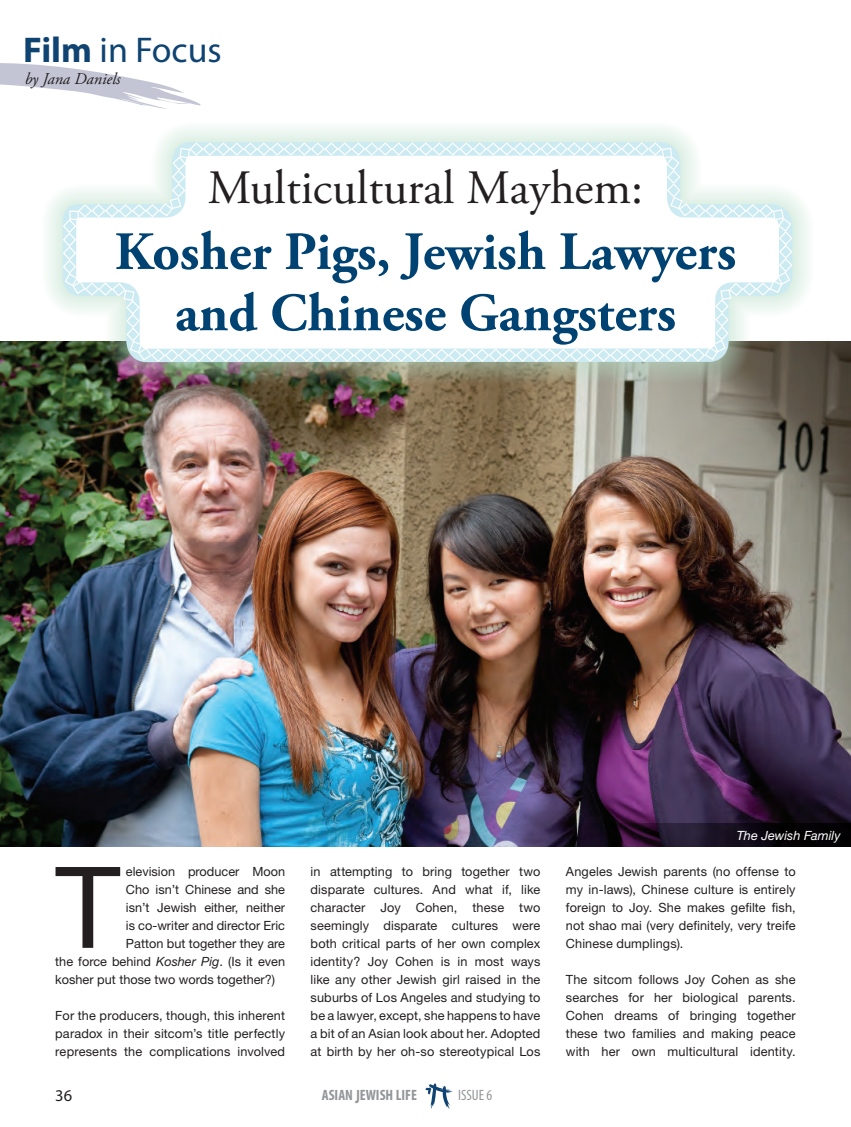
<style>
.page{position:relative;width:851px;height:1127px;background:#fff}
.page>*{position:absolute;margin:0;border:0;box-sizing:border-box;transform-origin:0 0}
.Body_text{font:113.1px "Helvetica Neue LT Std";color:#231f20}
.Body_text-2{font:700 53.85px "Adobe Garamond Pro";color:#004372}
.Body_text-3{font:47.85px "Adobe Garamond Pro";color:#231f20}
.t1{font:35.85px "Myriad Pro";color:#0f4371}
.t2{font:italic 16.5px "Adobe Garamond Pro";color:#231f20}
.t3{font:16.5px "Myriad Pro";color:#231f20}
.t4{font:700 condensed 15px "Myriad Pro";color:#939598}
.t5{font:condensed 15px "Myriad Pro";color:#939598}
.Body_text-4{font:12.75px/18px "Helvetica Neue LT Std";letter-spacing:.005em;color:#231f20;text-align:justify}
.Body_text-5{font:italic 12.75px "Helvetica Neue LT Std";color:#fff}
.s1{font-weight:700}
.s2{font-style:italic}
.s3{font-size:19.35px}
</style>
<div class="page">
<img style="left:0;top:342px;width:850px;height:504px">
<img style="left:42px;top:127px;width:771px;height:256px">
<svg style="left:56px;top:136px;width:743px;height:233px"></svg>
<svg style="left:62px;top:141px;width:731px;height:222px"></svg>
<svg style="left:425px;top:1083px;width:27px;height:25px"></svg>
<svg style="left:0;top:63px;width:201px;height:46px"></svg>
<svg style="left:493px;top:824px;width:357px;height:23px;background:#231a2e"></svg>
<p class="t1" style="left:23px;top:28px;width:200px"><span class="s1">Film</span> in Focus</p>
<p class="t2" style="left:25px;top:69px;width:97px">by Jana Daniels</p>
<p class="Body_text-3" style="left:208px;top:159px;width:437px">Multicultural Mayhem:</p>
<p class="Body_text-2" style="left:115px;top:220px;width:623px">Kosher Pigs, Jewish Lawyers</p>
<p class="Body_text-2" style="left:175px;top:282px;width:502px">and Chinese Gangsters</p>
<p class="Body_text" style="left:55px;top:840px;width:66px">T</p>
<p class="Body_text-4" style="left:126px;top:862px;width:160px">elevision producer Moon</p>
<p class="Body_text-4" style="left:126px;top:880px;width:161px">Cho isn’t Chinese and she</p>
<p class="Body_text-4" style="left:126px;top:898px;width:160px">isn’t Jewish either, neither</p>
<p class="Body_text-4" style="left:126px;top:916px;width:160px">is co-writer and director Eric</p>
<p class="Body_text-4" style="left:126px;top:934px;width:160px">Patton but together they are</p>
<p class="Body_text-4" style="left:55px;top:952px;width:231px">the force behind <span class="s2">Kosher Pig</span>. (Is it even</p>
<p class="Body_text-4" style="left:55px;top:970px;width:221px">kosher put those two words together?)</p>
<p class="Body_text-4" style="left:55px;top:1006px;width:231px">For the producers, though, this inherent paradox in their sitcom’s title perfectly represents the complications involved</p>
<p class="Body_text-5" style="left:736px;top:828px;width:105px">The Jewish Family</p>
<p class="Body_text-4" style="left:310px;top:862px;width:231px">in attempting to bring together two disparate cultures. And what if, like character Joy Cohen, these two seemingly disparate cultures were both critical parts of her own complex identity? Joy Cohen is in most ways like any other Jewish girl raised in the suburbs of Los Angeles and studying to be a lawyer, except, she happens to have a bit of an Asian look about her. Adopted at birth by her oh-so stereotypical Los</p>
<p class="Body_text-4" style="left:566px;top:862px;width:231px">Angeles Jewish parents (no offense to my in-laws), Chinese culture is entirely foreign to Joy. She makes gefilte fish, not shao mai (very definitely, very treife Chinese dumplings).</p>
<p class="Body_text-4" style="left:566px;top:970px;width:231px">The sitcom follows Joy Cohen as she searches for her biological parents.<br>Cohen dreams of bringing together these two families and making peace with her own multicultural identity.</p>
<p class="t3" style="left:55px;top:1085px;width:18px">36</p>
<p class="t4" style="left:322px;top:1086px;width:97px">ASIAN <span class="s3">J</span>EWISH LIFE</p>
<p class="t5" style="left:458px;top:1086px;width:36px">ISSUE 6</p>
</div>
